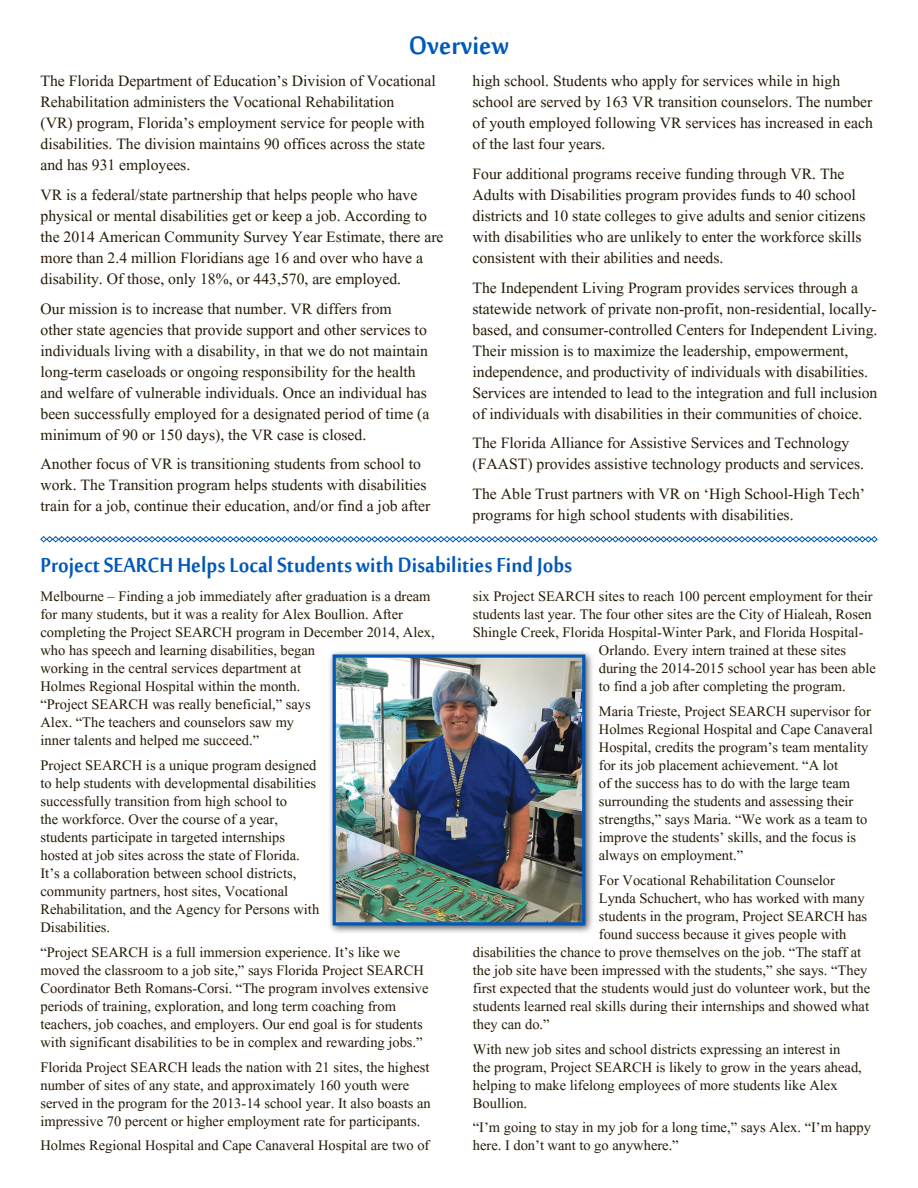
<style>
.page{position:relative;width:918px;height:1188px;background:#fff}
.page>*{position:absolute;margin:0;border:0;box-sizing:border-box;transform-origin:0 0}
.Headline{font:700 34.65px "Sakkal Majalla";color:#0058b8;scale:.91 1}
.Headline_Style{font:700 28.05px "Sakkal Majalla";color:#0058b8;scale:.91 1}
.Body{font:19.5px/21px "Aparajita";color:#251a05}
.Body_Style{font:18px/18px "Aparajita";color:#251a05}
</style>
<div class="page">
<svg style="left:40px;top:536px;width:838px;height:7px"></svg>
<div style="left:328px;top:650px;width:267px;height:285px;background:#231f20;opacity:.75"></div>
<img style="left:337px;top:658px;width:244px;height:263px">
<div style="left:333px;top:654px;width:252px;height:271px;border:3px solid #0058b8"></div>
<h1 class="Headline" style="left:409px;top:27px;width:112px">Overview</h1>
<p class="Body" style="left:40px;top:73px;width:397px">The Florida Department of Education’s Division of Vocational Rehabilitation administers the Vocational Rehabilitation<br>(VR) program, Florida’s employment service for people with disabilities. The division maintains 90 offices across the state and has 931 employees.</p>
<p class="Body" style="left:40px;top:186px;width:405px">VR is a federal/state partnership that helps people who have physical or mental disabilities get or keep a job. According to the 2014 American Community Survey Year Estimate, there are more than 2.4 million Floridians age 16 and over who have a disability. Of those, only 18%, or 443,570, are employed.</p>
<p class="Body" style="left:40px;top:300px;width:390px">Our mission is to increase that number. VR differs from<br>other state agencies that provide support and other services to individuals living with a disability, in that we do not maintain long-term caseloads or ongoing responsibility for the health and welfare of vulnerable individuals. Once an individual has been successfully employed for a designated period of time (a minimum of 90 or 150 days), the VR case is closed.</p>
<p class="Body" style="left:40px;top:455px;width:391px">Another focus of VR is transitioning students from school to work. The Transition program helps students with disabilities train for a job, continue their education, and/or find a job after</p>
<p class="Body" style="left:473px;top:73px;width:402px">high school. Students who apply for services while in high school are served by 163 VR transition counselors. The number of youth employed following VR services has increased in each of the last four years.</p>
<p class="Body" style="left:473px;top:165px;width:394px">Four additional programs receive funding through VR. The Adults with Disabilities program provides funds to 40 school districts and 10 state colleges to give adults and senior citizens with disabilities who are unlikely to enter the workforce skills consistent with their abilities and needs.</p>
<p class="Body" style="left:473px;top:279px;width:406px">The Independent Living Program provides services through a statewide network of private non-profit, non-residential, locally&shy;based, and consumer-controlled Centers for Independent Living.<br>Their mission is to maximize the leadership, empowerment, independence, and productivity of individuals with disabilities.<br>Services are intended to lead to the integration and full inclusion of individuals with disabilities in their communities of choice.</p>
<p class="Body" style="left:473px;top:434px;width:393px">The Florida Alliance for Assistive Services and Technology (FAAST) provides assistive technology products and services.</p>
<p class="Body" style="left:473px;top:485px;width:394px">The Able Trust partners with VR on ‘High School-High Tech’ programs for high school students with disabilities.</p>
<h1 class="Headline_Style" style="left:40px;top:550px;width:586px">Project SEARCH Helps Local Students with Disabilities Find Jobs</h1>
<p class="Body_Style" style="left:40px;top:589px;width:396px">Melbourne – Finding a job immediately after graduation is a dream for many students, but it was a reality for Alex Boullion. After completing the Project SEARCH program in December 2014, Alex, who has speech and learning disabilities, began<br>working in the central services department at<br>Holmes Regional Hospital within the month.<br>“Project SEARCH was really beneficial,” says<br>Alex. “The teachers and counselors saw my<br>inner talents and helped me succeed.”</p>
<p class="Body_Style" style="left:40px;top:758px;width:280px">Project SEARCH is a unique program designed to help students with developmental disabilities successfully transition from high school to<br>the workforce. Over the course of a year, students participate in targeted internships hosted at job sites across the state of Florida.<br>It’s a collaboration between school districts, community partners, host sites, Vocational Rehabilitation, and the Agency for Persons with Disabilities.</p>
<p class="Body_Style" style="left:40px;top:945px;width:390px">“Project SEARCH is a full immersion experience. It’s like we moved the classroom to a job site,” says Florida Project SEARCH Coordinator Beth Romans-Corsi. “The program involves extensive periods of training, exploration, and long term coaching from teachers, job coaches, and employers. Our end goal is for students with significant disabilities to be in complex and rewarding jobs.”</p>
<p class="Body_Style" style="left:40px;top:1060px;width:392px">Florida Project SEARCH leads the nation with 21 sites, the highest number of sites of any state, and approximately 160 youth were served in the program for the 2013-14 school year. It also boasts an impressive 70 percent or higher employment rate for participants.</p>
<p class="Body_Style" style="left:40px;top:1138px;width:390px">Holmes Regional Hospital and Cape Canaveral Hospital are two of</p>
<p class="Body_Style" style="left:473px;top:589px;width:401px">six Project SEARCH sites to reach 100 percent employment for their</p>
<p class="Body_Style" style="left:473px;top:607px;width:400px">students last year. The four other sites are the City of Hialeah, Rosen</p>
<p class="Body_Style" style="left:473px;top:625px;width:392px">Shingle Creek, Florida Hospital-Winter Park, and Florida Hospital-</p>
<p class="Body_Style" style="left:599px;top:643px;width:249px">Orlando. Every intern trained at these sites</p>
<p class="Body_Style" style="left:599px;top:661px;width:278px">during the 2014-2015 school year has been able</p>
<p class="Body_Style" style="left:599px;top:679px;width:248px">to find a job after completing the program.</p>
<p class="Body_Style" style="left:599px;top:704px;width:275px">Maria Trieste, Project SEARCH supervisor for Holmes Regional Hospital and Cape Canaveral Hospital, credits the program’s team mentality for its job placement achievement. “A lot<br>of the success has to do with the large team surrounding the students and assessing their strengths,” says Maria. “We work as a team to improve the students’ skills, and the focus is always on employment.”</p>
<p class="Body_Style" style="left:599px;top:873px;width:238px">For Vocational Rehabilitation Counselor</p>
<p class="Body_Style" style="left:599px;top:891px;width:267px">Lynda Schuchert, who has worked with many</p>
<p class="Body_Style" style="left:599px;top:909px;width:270px">students in the program, Project SEARCH has</p>
<p class="Body_Style" style="left:599px;top:927px;width:249px">found success because it gives people with</p>
<p class="Body_Style" style="left:473px;top:945px;width:390px">disabilities the chance to prove themselves on the job. “The staff at</p>
<p class="Body_Style" style="left:473px;top:963px;width:396px">the job site have been impressed with the students,” she says. “They</p>
<p class="Body_Style" style="left:473px;top:981px;width:399px">first expected that the students would just do volunteer work, but the</p>
<p class="Body_Style" style="left:473px;top:999px;width:398px">students learned real skills during their internships and showed what</p>
<p class="Body_Style" style="left:473px;top:1017px;width:78px">they can do.”</p>
<p class="Body_Style" style="left:473px;top:1042px;width:390px">With new job sites and school districts expressing an interest in the program, Project SEARCH is likely to grow in the years ahead, helping to make lifelong employees of more students like Alex Boullion.</p>
<p class="Body_Style" style="left:473px;top:1120px;width:400px">“I’m going to stay in my job for a long time,” says Alex. “I’m happy here. I don’t want to go anywhere.”</p>
</div>
